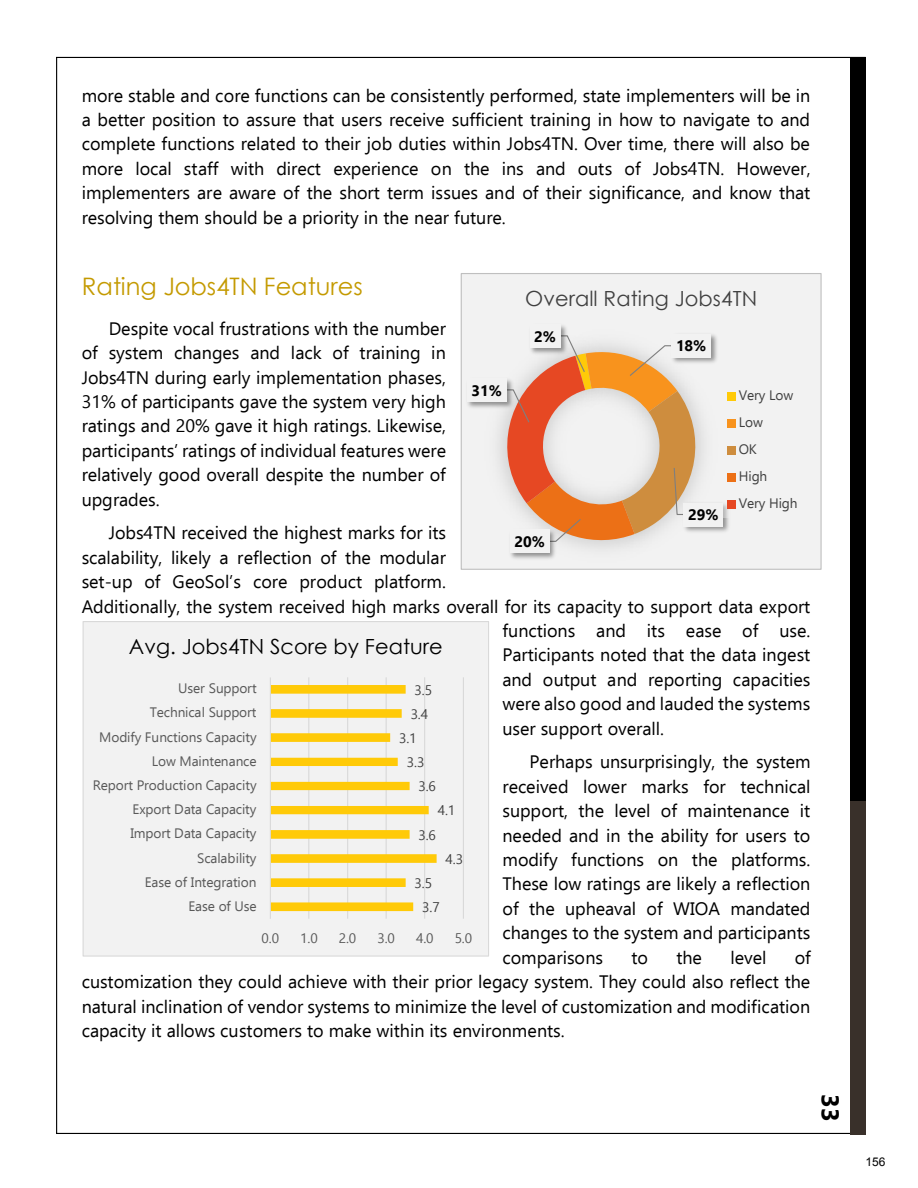
<style>
.page{position:relative;width:918px;height:1188px;background:#fff}
.page>*{position:absolute;margin:0;border:0;box-sizing:border-box;transform-origin:0 0}
.t1{font:24.15px "Century Gothic";color:#c49a00}
.t2{font:700 24.15px "Ebrima";color:#000}
.t3{font:20.85px "Century Gothic";letter-spacing:.005em;color:#000}
.t4{font:20.85px "Century Gothic";letter-spacing:.005em;color:#404040}
.t5{font:18px/24.5px "Ebrima";letter-spacing:-.005em;color:#000;text-align:justify}
.t6{font:700 15.15px "Ebrima";letter-spacing:-.005em;color:#000}
.t7{font:13.65px "Ebrima";letter-spacing:-.005em;color:#595959}
.t8{font:13.65px/27.2px "Ebrima";letter-spacing:-.005em;color:#404040}
.t9{font:12px "Arial";color:#000}
</style>
<div class="page">
<div style="left:850px;top:57px;width:16px;height:744px;background:#000"></div>
<div style="left:850px;top:801px;width:16px;height:334px;background:#39302a"></div>
<div style="left:461px;top:274px;width:360px;height:295px;background:#f2f2f2"></div>
<svg style="left:498px;top:340px;width:206px;height:209px"></svg>
<img style="left:526px;top:325px;width:44px;height:32px">
<div style="left:530px;top:324px;width:30px;height:23px;background:#f2f2f2"></div>
<img style="left:668px;top:334px;width:49px;height:33px">
<div style="left:672px;top:334px;width:39px;height:23px;background:#f2f2f2"></div>
<img style="left:680px;top:500px;width:49px;height:36px">
<div style="left:684px;top:503px;width:39px;height:23px;background:#f2f2f2"></div>
<img style="left:507px;top:526px;width:52px;height:33px">
<div style="left:510px;top:530px;width:39px;height:23px;background:#f2f2f2"></div>
<img style="left:467px;top:375px;width:49px;height:36px">
<div style="left:467px;top:378px;width:39px;height:23px;background:#f2f2f2"></div>
<div style="left:722px;top:383px;width:80px;height:135px;background:#f2f2f2"></div>
<div style="left:727px;top:392px;width:8px;height:8px;background:#ffca08"></div>
<div style="left:727px;top:419px;width:8px;height:8px;background:#f8931d"></div>
<div style="left:727px;top:446px;width:8px;height:8px;background:#ce8d3e"></div>
<div style="left:727px;top:473px;width:8px;height:8px;background:#ec7016"></div>
<div style="left:727px;top:500px;width:8px;height:8px;background:#e64823"></div>
<div style="left:461px;top:273px;width:361px;height:297px;border:1px solid #bfbfbf"></div>
<div style="left:83px;top:622px;width:406px;height:334px;background:#f2f2f2"></div>
<hr style="left:308px;top:677px;width:1px;height:242px;background:#d9d9d9">
<hr style="left:347px;top:677px;width:1px;height:242px;background:#d9d9d9">
<hr style="left:386px;top:677px;width:1px;height:242px;background:#d9d9d9">
<hr style="left:424px;top:677px;width:1px;height:242px;background:#d9d9d9">
<hr style="left:463px;top:677px;width:1px;height:242px;background:#d9d9d9">
<svg style="left:271px;top:685px;width:166px;height:226px"></svg>
<hr style="left:270px;top:677px;width:1px;height:242px;background:#d9d9d9">
<div style="left:83px;top:621px;width:406px;height:336px;border:1px solid #d9d9d9"></div>
<p class="t5" style="left:82px;top:82px;width:730px">more stable and core functions can be consistently performed, state implementers will be in a better position to assure that users receive sufficient training in how to navigate to and complete functions related to their job duties within Jobs4TN. Over time, there will also be more local staff with direct experience on the ins and outs of Jobs4TN. However, implementers are aware of the short term issues and of their significance, and know that resolving them should be a priority in the near future.</p>
<h1 class="t1" style="left:82px;top:271px;width:283px">Rating Jobs4TN Features</h1>
<p class="t5" style="left:82px;top:315px;width:366px;text-indent:27px">Despite vocal frustrations with the number of system changes and lack of training in Jobs4TN during early implementation phases, 31% of participants gave the system very high ratings and 20% gave it high ratings. Likewise, participants’ ratings of individual features were relatively good overall despite the number of upgrades.</p>
<p class="t5" style="left:109px;top:520px;width:339px">Jobs4TN received the highest marks for its</p>
<p class="t5" style="left:82px;top:544px;width:366px">scalability, likely a reflection of the modular</p>
<p class="t5" style="left:82px;top:569px;width:366px">set-up of GeoSol’s core product platform.</p>
<p class="t5" style="left:82px;top:593px;width:730px">Additionally, the system received high marks overall for its capacity to support data export</p>
<p class="t5" style="left:503px;top:618px;width:309px">functions and its ease of use.</p>
<p class="t5" style="left:503px;top:642px;width:309px">Participants noted that the data ingest</p>
<p class="t5" style="left:503px;top:666px;width:309px">and output and reporting capacities</p>
<p class="t5" style="left:503px;top:691px;width:309px">were also good and lauded the systems</p>
<p class="t5" style="left:503px;top:715px;width:163px">user support overall.</p>
<p class="t5" style="left:503px;top:749px;width:310px;text-indent:27px">Perhaps unsurprisingly, the system received lower marks for technical support, the level of maintenance it needed and in the ability for users to modify functions on the platforms.<br>These low ratings are likely a reflection of the upheaval of WIOA mandated changes to the system and participants comparisons</p>
<p class="t4" style="left:525px;top:285px;width:233px">Overall Rating Jobs4TN</p>
<p class="t6" style="left:534px;top:326px;width:23px">2%</p>
<p class="t6" style="left:676px;top:336px;width:32px">18%</p>
<p class="t6" style="left:472px;top:380px;width:32px">31%</p>
<p class="t8" style="left:739px;top:381px;width:60px">Very Low<br>Low<br>OK<br>High<br>Very High</p>
<p class="t6" style="left:688px;top:505px;width:32px">29%</p>
<p class="t6" style="left:514px;top:532px;width:32px">20%</p>
<p class="t3" style="left:129px;top:633px;width:316px">Avg. Jobs4TN Score by Feature</p>
<p class="t7" style="left:178px;top:679px;width:80px">User Support</p>
<p class="t8" style="left:415px;top:676px;width:19px">3.5</p>
<p class="t7" style="left:150px;top:703px;width:108px">Technical Support</p>
<p class="t8" style="left:411px;top:700px;width:19px">3.4</p>
<p class="t7" style="left:99px;top:727px;width:159px">Modify Functions Capacity</p>
<p class="t8" style="left:399px;top:724px;width:19px">3.1</p>
<p class="t7" style="left:152px;top:751px;width:106px">Low Maintenance</p>
<p class="t8" style="left:407px;top:748px;width:19px">3.3</p>
<p class="t7" style="left:93px;top:775px;width:165px">Report Production Capacity</p>
<p class="t8" style="left:418px;top:772px;width:19px">3.6</p>
<p class="t7" style="left:133px;top:799px;width:125px">Export Data Capacity</p>
<p class="t8" style="left:438px;top:796px;width:19px">4.1</p>
<p class="t7" style="left:130px;top:824px;width:128px">Import Data Capacity</p>
<p class="t8" style="left:418px;top:821px;width:19px">3.6</p>
<p class="t7" style="left:197px;top:848px;width:61px">Scalability</p>
<p class="t8" style="left:445px;top:845px;width:19px">4.3</p>
<p class="t7" style="left:145px;top:872px;width:113px">Ease of Integration</p>
<p class="t8" style="left:415px;top:869px;width:19px">3.5</p>
<p class="t7" style="left:188px;top:896px;width:70px">Ease of Use</p>
<p class="t8" style="left:422px;top:893px;width:19px">3.7</p>
<p class="t7" style="left:262px;top:928px;width:19px">0.0</p>
<p class="t7" style="left:300px;top:928px;width:19px">1.0</p>
<p class="t7" style="left:339px;top:928px;width:19px">2.0</p>
<p class="t7" style="left:378px;top:928px;width:19px">3.0</p>
<p class="t7" style="left:416px;top:928px;width:19px">4.0</p>
<p class="t7" style="left:455px;top:928px;width:19px">5.0</p>
<p class="t5" style="left:82px;top:944px;width:731px;text-indent:713px">of customization they could achieve with their prior legacy system. They could also reflect the natural inclination of vendor systems to minimize the level of customization and modification capacity it allows customers to make within its environments.</p>
<p class="t5" style="left:631px;top:944px;width:18px">to</p>
<p class="t5" style="left:676px;top:944px;width:27px">the</p>
<p class="t5" style="left:730px;top:944px;width:38px">level</p>
<h1 class="t2" style="left:846px;top:1094px;width:29px;rotate:90deg">33</h1>
<p class="t9" style="left:866px;top:1154px;width:22px">156</p>
</div>
